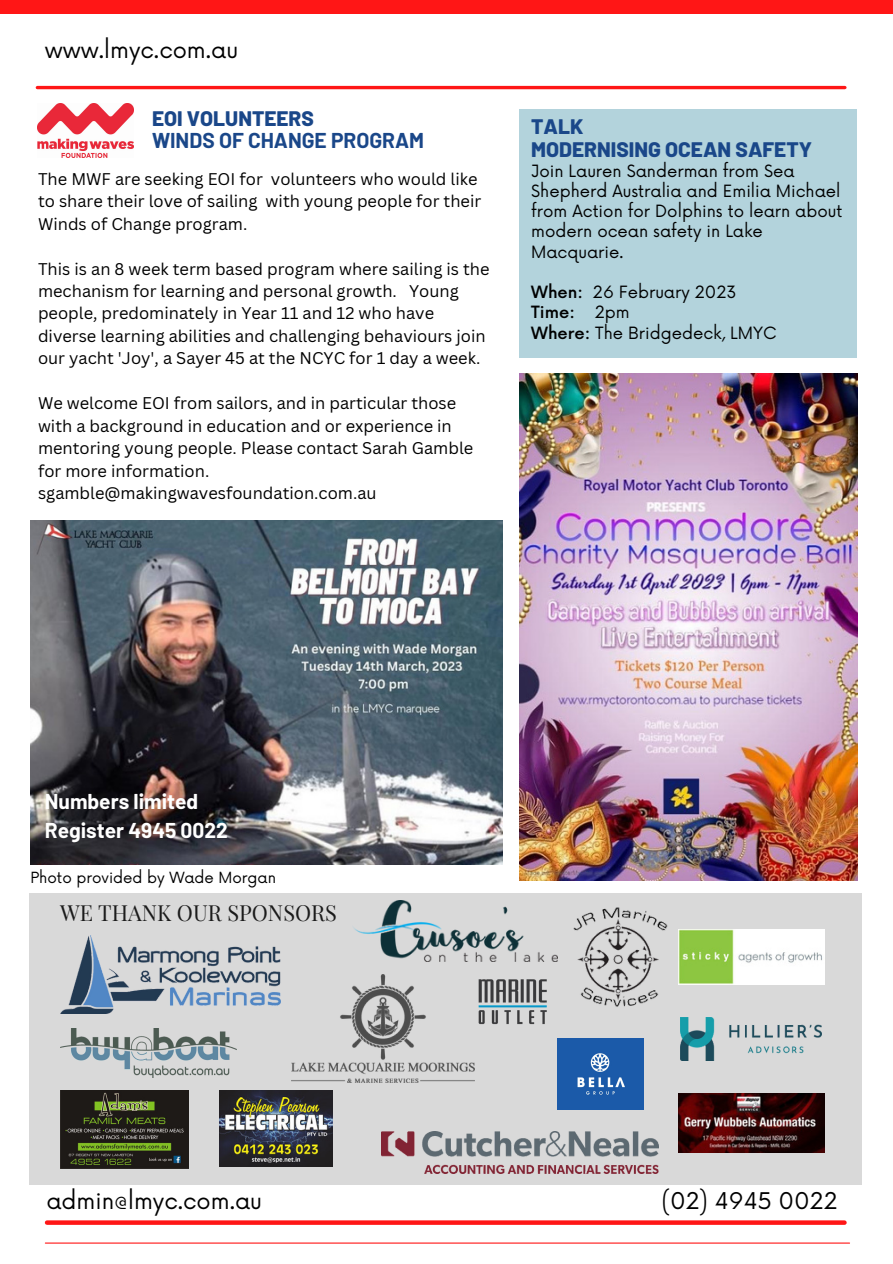
<style>
.page{position:relative;width:893px;height:1264px;background:#fff}
.page>*{position:absolute;margin:0;border:0;box-sizing:border-box;transform-origin:0 0}
.t1{font:22.5px "Now";color:#000}
.t2{font:21.75px "Playfair Display";color:#1b1b1b}
.t3{font:800 21px/22.5px "Barlow";color:#1a4789}
.t4{font:700 21px/29.2px "Barlow";color:#fff}
.t5{font:700 21px "Barlow";color:#1a4789}
.t6{font:16.5px/22.5px "Canva Sans";color:#000}
.t7{font:16.5px/20.2px "Now";color:#000}
.t8{font:15px "Now";color:#000}
.s1{font-weight:500}
</style>
<div class="page">
<div style="left:29px;top:893px;width:832px;height:291px;background:#d9d9d9"></div>
<div style="left:0;top:0;width:892px;height:14px;background:#ff1616"></div>
<hr style="left:37px;top:86px;width:807px;height:3px;background:#ff1616">
<svg style="left:47px;top:1220px;width:797px;height:4px;background:#ff2b2b"></svg>
<hr style="left:45px;top:1242px;width:804px;height:1px;background:#ff1616">
<img style="left:60px;top:1028px;width:176px;height:49px">
<img style="left:60px;top:935px;width:220px;height:78px">
<img style="left:680px;top:1017px;width:141px;height:43px">
<img style="left:219px;top:1090px;width:113px;height:76px">
<img style="left:291px;top:974px;width:184px;height:108px">
<img style="left:573px;top:907px;width:95px;height:100px">
<img style="left:60px;top:1090px;width:128px;height:78px">
<img style="left:679px;top:1093px;width:145px;height:59px">
<img style="left:557px;top:1038px;width:87px;height:71px">
<img style="left:679px;top:929px;width:145px;height:55px">
<img style="left:381px;top:1131px;width:278px;height:42px">
<img style="left:353px;top:900px;width:171px;height:61px">
<img style="left:433px;top:945px;width:158px;height:112px">
<img style="left:30px;top:521px;width:472px;height:344px">
<div style="left:519px;top:109px;width:337px;height:249px;background:#b3d3dc"></div>
<img style="left:38px;top:104px;width:95px;height:54px">
<img style="left:520px;top:373px;width:337px;height:507px">
<h1 class="t1" style="left:45px;top:37px;width:195px">www.lmyc.com.au</h1>
<p class="t3" style="left:152px;top:106px;width:163px">EOI VOLUNTEERS</p>
<p class="t5" style="left:152px;top:127px;width:273px">WINDS OF CHANGE PROGRAM</p>
<p class="t6" style="left:38px;top:167px;width:445px">The MWF are seeking EOI for volunteers who would like to share their love of sailing with young people for their<br>Winds of Change program.</p>
<p class="t6" style="left:38px;top:257px;width:453px">This is an 8 week term based program where sailing is the mechanism for learning and personal growth. Young people, predominately in Year 11 and 12 who have diverse learning abilities and challenging behaviours join our yacht 'Joy', a Sayer 45 at the NCYC for 1 day a week.</p>
<p class="t6" style="left:38px;top:392px;width:437px">We welcome EOI from sailors, and in particular those with a background in education and or experience in mentoring young people. Please contact Sarah Gamble for more information. sgamble@makingwavesfoundation.com.au</p>
<p class="t3" style="left:531px;top:114px;width:282px">TALK<br>MODERNISING OCEAN SAFETY</p>
<p class="t7" style="left:531px;top:161px;width:313px">Join Lauren Sanderman from Sea<br>Shepherd Australia and Emilia Michael from Action for Dolphins to learn about modern ocean safety in Lake<br>Macquarie.</p>
<p class="t7" style="left:531px;top:283px;width:247px"><span class="s1">When:</span> 26 February 2023<br><span class="s1">Time:</span> 2pm<br><span class="s1">Where:</span> The Bridgedeck, LMYC</p>
<p class="t4" style="left:45px;top:786px;width:185px">Numbers limited<br>Register 4945 0022</p>
<p class="t8" style="left:30px;top:869px;width:247px">Photo provided by Wade Morgan</p>
<h2 class="t2" style="left:60px;top:897px;width:278px">WE THANK OUR SPONSORS</h2>
<h1 class="t1" style="left:46px;top:1188px;width:217px">admin@lmyc.com.au</h1>
<h1 class="t1" style="left:661px;top:1188px;width:177px">(02) 4945 0022</h1>
</div>
